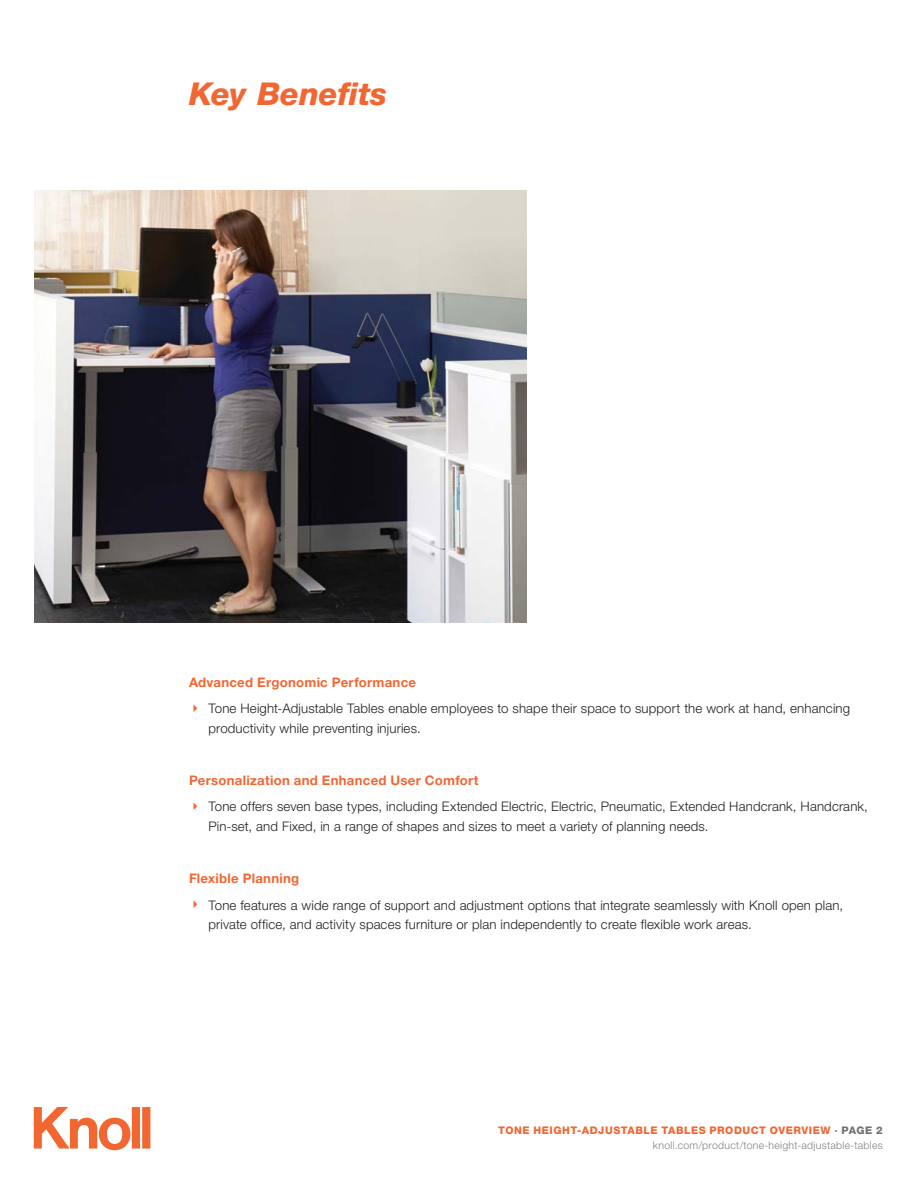
<style>
.page{position:relative;width:918px;height:1188px;background:#fff}
.page>*{position:absolute;margin:0;border:0;box-sizing:border-box;transform-origin:0 0}
.t1{font:italic 800 31.5px "Helvetica Neue";letter-spacing:-.01em;color:#f26631}
.t2{font:300 13.2px/19.5px "Helvetica Neue";letter-spacing:.01em;color:#231f20}
.t3{font:700 13.2px "Helvetica Neue";letter-spacing:.02em;color:#f26631}
.t4{font:300 10.5px/15.1px "Helvetica Neue";letter-spacing:.03em;color:#808285;text-align:right}
.s1{font-weight:800;color:#f26631}
.s2{font-weight:800;color:#717073}
</style>
<div class="page">
<img style="left:34px;top:191px;width:493px;height:431px">
<svg style="left:34px;top:1107px;width:96px;height:43px"></svg>
<div style="left:132px;top:1107px;width:8px;height:42px;background:#f26631"></div>
<div style="left:142px;top:1107px;width:8px;height:42px;background:#f26631"></div>
<h1 class="t1" style="left:189px;top:83px;width:200px">Key Benefits</h1>
<p class="t3" style="left:189px;top:677px;width:229px">Advanced Ergonomic Performance</p>
<p class="t2" style="left:209px;top:700px;width:643px">Tone Height-Adjustable Tables enable employees to shape their space to support the work at hand, enhancing productivity while preventing injuries.</p>
<p class="t3" style="left:189px;top:776px;width:291px">Personalization and Enhanced User Comfort</p>
<p class="t2" style="left:209px;top:798px;width:661px">Tone offers seven base types, including Extended Electric, Electric, Pneumatic, Extended Handcrank, Handcrank,<br>Pin-set, and Fixed, in a range of shapes and sizes to meet a variety of planning needs.</p>
<p class="t3" style="left:189px;top:874px;width:112px">Flexible Planning</p>
<p class="t2" style="left:209px;top:896px;width:636px">Tone features a wide range of support and adjustment options that integrate seamlessly with Knoll open plan, private office, and activity spaces furniture or plan independently to create flexible work areas.</p>
<p class="t4" style="left:498px;top:1124px;width:386px"><span class="s1">TONE HEIGHT-ADJUSTABLE TABLES PRODUCT OVERVIEW</span> <span class="s2">· PAGE 2 </span>knoll.com/product/tone-height-adjustable-tables</p>
</div>
